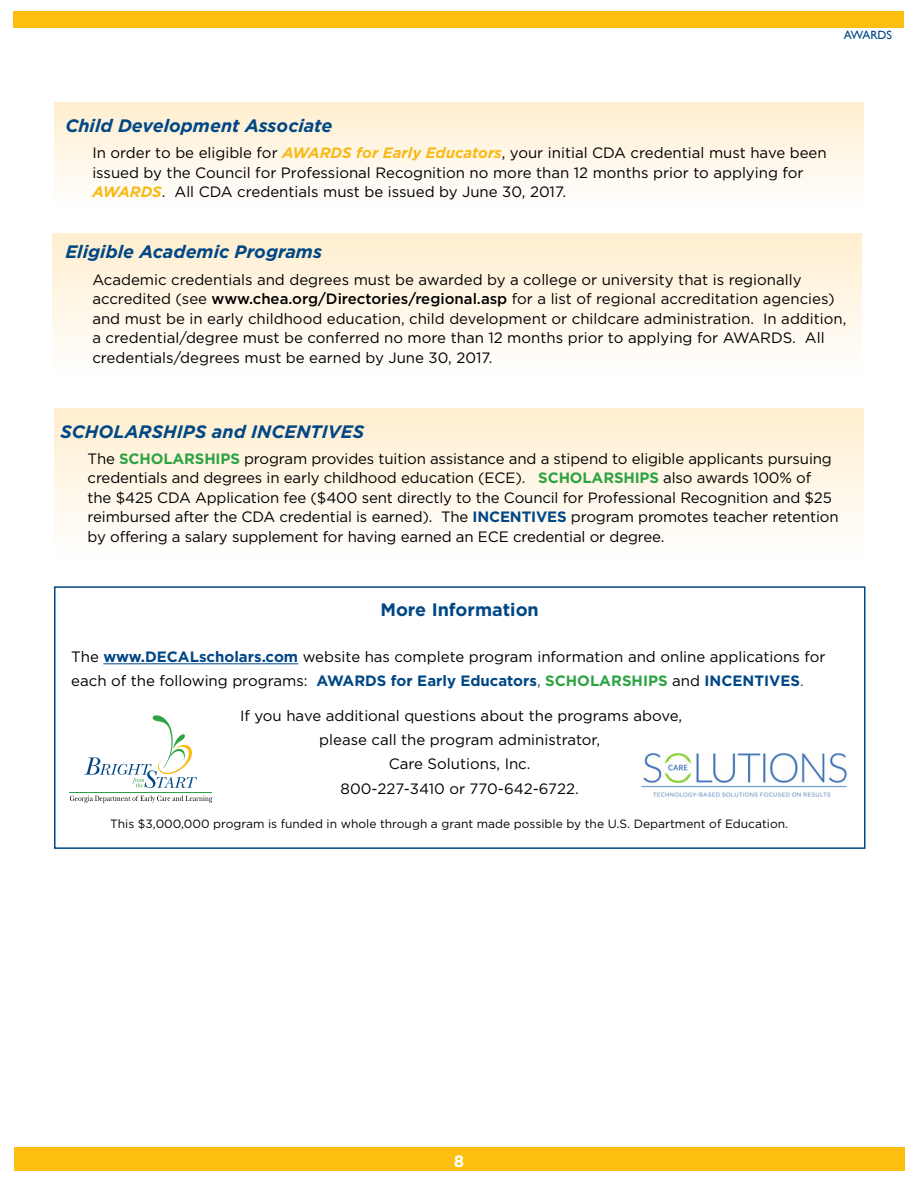
<style>
.page{position:relative;width:918px;height:1188px;background:#fff}
.page>*{position:absolute;margin:0;border:0;box-sizing:border-box;transform-origin:0 0}
.t1{font:italic 700 18px "Gotham";color:#004785}
.t2{font:700 18px "Gotham";color:#004785}
.t3{font:700 16.5px "Gotham";color:#fff}
.bullet{font:15px/19.5px "Gotham";color:#000}
.t4{font:12px "Gotham";color:#000}
.t5{font:12px "Gill Sans";color:#004785}
.s1{font-weight:700;font-style:italic;color:#f8ba17}
.s2{font-weight:500}
.s3{font-weight:700;color:#2da343}
.s4{font-weight:700;color:#004785}
.s5{color:#004785}
</style>
<div class="page">
<div style="left:14px;top:1147px;width:891px;height:24px;background:#febe10"></div>
<div style="left:14px;top:12px;width:890px;height:16px;background:#febe10"></div>
<div style="left:54px;top:103px;width:810px;height:104px;background:linear-gradient(to bottom,#ffefd0,#fffefd)"></div>
<div style="left:52px;top:234px;width:809px;height:142px;background:linear-gradient(to bottom,#ffefd0,#fffefe)"></div>
<div style="left:54px;top:408px;width:810px;height:149px;background:linear-gradient(to bottom,#ffefcf,#fffefe)"></div>
<hr style="left:103px;top:664px;width:195px;height:1px;background:#004785">
<hr style="left:70px;top:792px;width:142px;height:1px;background:#2da343">
<svg style="left:84px;top:715px;width:113px;height:73px"></svg>
<svg style="left:70px;top:796px;width:142px;height:7px"></svg>
<img style="left:641px;top:752px;width:206px;height:45px">
<div style="left:54px;top:586px;width:812px;height:263px;border:2px solid #004785"></div>
<p class="t5" style="left:844px;top:28px;width:50px">AWARDS</p>
<p class="t1" style="left:65px;top:115px;width:269px">Child Development Associate</p>
<p class="bullet" style="left:92px;top:143px;width:736px">In order to be eligible for <span class="s1">AWARDS for Early Educators</span>, your initial CDA credential must have been issued by the Council for Professional Recognition no more than 12 months prior to applying for<br><span class="s1">AWARDS</span>. All CDA credentials must be issued by June 30, 2017.</p>
<p class="t1" style="left:65px;top:242px;width:258px">Eligible Academic Programs</p>
<p class="bullet" style="left:92px;top:269px;width:756px">Academic credentials and degrees must be awarded by a college or university that is regionally accredited (see <span class="s2">www.chea.org/Directories/regional.asp</span> for a list of regional accreditation agencies) and must be in early childhood education, child development or childcare administration. In addition, a credential/degree must be conferred no more than 12 months prior to applying for AWARDS. All credentials/degrees must be earned by June 30, 2017.</p>
<p class="t1" style="left:61px;top:421px;width:305px">SCHOLARSHIPS and INCENTIVES</p>
<p class="bullet" style="left:88px;top:449px;width:753px">The <span class="s3">SCHOLARSHIPS</span> program provides tuition assistance and a stipend to eligible applicants pursuing credentials and degrees in early childhood education (ECE). <span class="s3">SCHOLARSHIPS</span> also awards 100% of the $425 CDA Application fee ($400 sent directly to the Council for Professional Recognition and $25 reimbursed after the CDA credential is earned). The <span class="s4">INCENTIVES</span> program promotes teacher retention by offering a salary supplement for having earned an ECE credential or degree.</p>
<p class="t2" style="left:380px;top:599px;width:160px">More Information</p>
<p class="bullet" style="left:71px;top:644px;width:756px;line-height:24px">The <span class="s4">www.DECALscholars.com</span> website has complete program information and online applications for each of the following programs: <span class="s4">AWARDS for Early Educators</span><span class="s5">,</span> <span class="s3">SCHOLARSHIPS</span> and <span class="s4">INCENTIVES</span><span class="s5">.</span></p>
<p class="bullet" style="left:240px;top:703px;width:443px;line-height:24px;text-align:center">If you have additional questions about the programs above, please call the program administrator,<br>Care Solutions, Inc.</p>
<p class="bullet" style="left:341px;top:779px;width:240px">800-227-3410 or 770-642-6722.</p>
<p class="t4" style="left:110px;top:817px;width:679px">This $3,000,000 program is funded in whole through a grant made possible by the U.S. Department of Education.</p>
<p class="t3" style="left:454px;top:1152px;width:12px">8</p>
</div>
